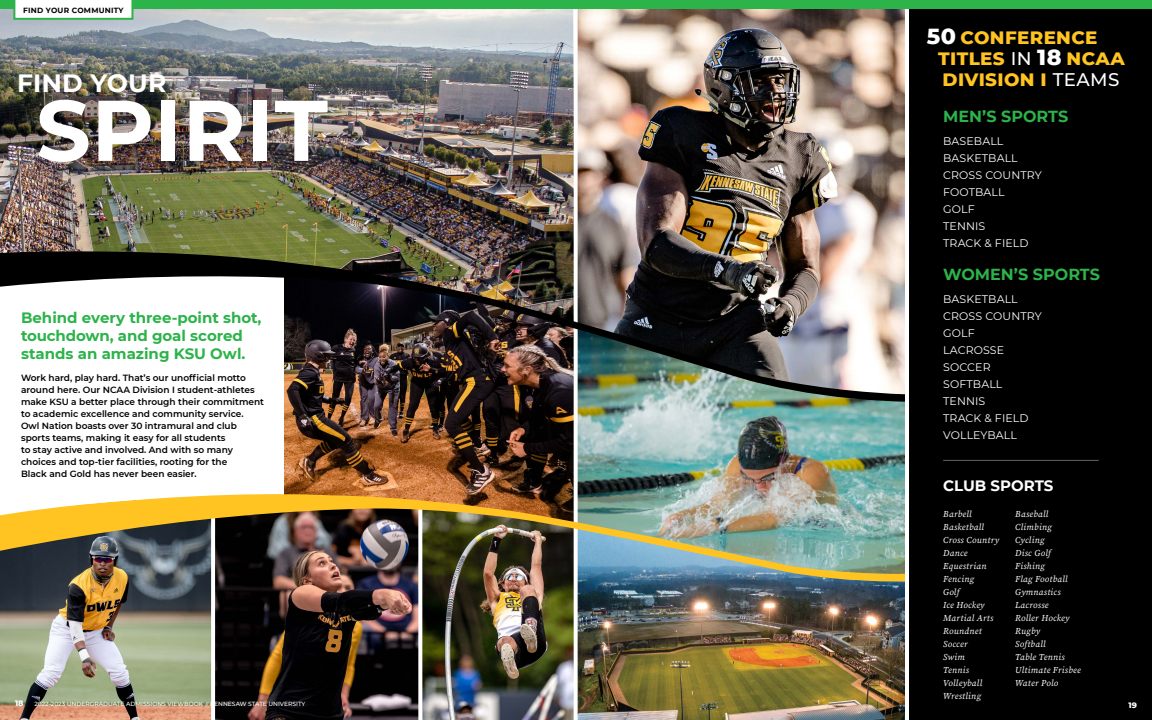
<style>
.page{position:relative;width:1152px;height:720px;background:#fff}
.page>*{position:absolute;margin:0;border:0;box-sizing:border-box;transform-origin:0 0}
.t1{font:700 86px "Montserrat";letter-spacing:.005em;color:#fff}
.t2{font:700 25px "Montserrat";letter-spacing:.01em;color:#fff}
.t3{font:800 18.3px/21.2px "Montserrat";letter-spacing:.02em;color:#ffc421}
.t4{font:700 16px "Montserrat";color:#2cb34a}
.t5{font:700 15px/18px "Montserrat";color:#2cb34a}
.t6{font:700 15px "Montserrat";color:#fff}
.t7{font:11px/17px "Montserrat";letter-spacing:.01em;color:#fff}
.t8{font:600 9px/12px "Montserrat";color:#000}
.t9{font:italic 9px "Source Serif Variable";letter-spacing:.03em;color:#fff}
.t10{font:800 8px "Montserrat";color:#fff}
.t11{font:700 7.5px "Montserrat";letter-spacing:.03em;color:#000}
.t12{font:500 6px "Montserrat";color:#fff}
.s1{font-size:22.3px;color:#fff}
.s2{font-weight:500;color:#fff}
.s3{font-weight:500;font-size:18.2px;color:#fff}
.s4{font-size:5px}
</style>
<div class="page">
<img style="left:285px;top:402px;width:289px;height:61px">
<img style="left:0;top:606px;width:211px;height:114px">
<img style="left:422px;top:606px;width:152px;height:114px">
<img style="left:215px;top:606px;width:203px;height:114px">
<svg style="left:418px;top:606px;width:1px;height:114px"></svg>
<img style="left:578px;top:8px;width:325px;height:243px">
<img style="left:0;top:8px;width:574px;height:243px">
<img style="left:578px;top:402px;width:325px;height:61px">
<img style="left:578px;top:606px;width:325px;height:114px">
<svg style="left:574px;top:8px;width:4px;height:712px"></svg>
<img style="left:0;top:463px;width:903px;height:143px">
<img style="left:0;top:251px;width:903px;height:151px">
<div style="left:903px;top:8px;width:249px;height:712px;background:#000"></div>
<hr style="left:943px;top:460px;width:156px;height:1px;background:#636466">
<div style="left:0;top:0;width:1152px;height:8px;background:#2cb34a"></div>
<svg style="left:13px;top:0;width:120px;height:20px"></svg>
<p class="t11" style="left:23px;top:5px;width:102px">FIND YOUR COMMUNITY</p>
<h2 class="t2" style="left:17px;top:65px;width:151px">FIND YOUR</h2>
<h1 class="t1" style="left:36px;top:68px;width:293px">SPIRIT</h1>
<h3 class="t5" style="left:21px;top:308px;width:242px">Behind every three-point shot, touchdown, and goal scored stands an amazing KSU Owl.</h3>
<p class="t8" style="left:21px;top:371px;width:245px">Work hard, play hard. That’s our unofficial motto around here. Our NCAA Division I student-athletes make KSU a better place through their commitment to academic excellence and community service.<br>Owl Nation boasts over 30 intramural and club sports teams, making it easy for all students<br>to stay active and involved. And with so many choices and top-tier facilities, rooting for the<br>Black and Gold has never been easier.</p>
<h3 class="t3" style="left:938px;top:25px;width:188px;text-indent:-11px"><span class="s1">50</span> CONFERENCE<br>TITLES <span class="s2">IN</span> <span class="s1">18</span> NCAA<br>DIVISION I <span class="s3">TEAMS</span></h3>
<h3 class="t4" style="left:943px;top:105px;width:127px">MEN’S SPORTS</h3>
<p class="t7" style="left:943px;top:132px;width:100px">BASEBALL<br>BASKETBALL<br>CROSS COUNTRY<br>FOOTBALL<br>GOLF<br>TENNIS<br>TRACK &amp; FIELD</p>
<h3 class="t4" style="left:943px;top:263px;width:158px">WOMEN’S SPORTS</h3>
<p class="t7" style="left:943px;top:290px;width:100px">BASKETBALL<br>CROSS COUNTRY<br>GOLF<br>LACROSSE<br>SOCCER<br>SOFTBALL<br>TENNIS<br>TRACK &amp; FIELD<br>VOLLEYBALL</p>
<h3 class="t6" style="left:943px;top:475px;width:112px">CLUB SPORTS</h3>
<p class="t9" style="left:943px;top:508px;width:30px">Barbell</p>
<p class="t9" style="left:1015px;top:508px;width:35px">Baseball</p>
<p class="t9" style="left:943px;top:521px;width:42px">Basketball</p>
<p class="t9" style="left:1015px;top:521px;width:38px">Climbing</p>
<p class="t9" style="left:943px;top:534px;width:57px">Cross Country</p>
<p class="t9" style="left:1015px;top:534px;width:31px">Cycling</p>
<p class="t9" style="left:943px;top:547px;width:26px">Dance</p>
<p class="t9" style="left:1015px;top:547px;width:37px">Disc Golf</p>
<p class="t9" style="left:943px;top:560px;width:45px">Equestrian</p>
<p class="t9" style="left:1015px;top:560px;width:31px">Fishing</p>
<p class="t9" style="left:943px;top:573px;width:32px">Fencing</p>
<p class="t9" style="left:1015px;top:573px;width:54px">Flag Football</p>
<p class="t9" style="left:943px;top:586px;width:18px">Golf</p>
<p class="t9" style="left:1015px;top:586px;width:47px">Gymnastics</p>
<p class="t9" style="left:943px;top:599px;width:43px">Ice Hockey</p>
<p class="t9" style="left:1015px;top:599px;width:35px">Lacrosse</p>
<p class="t9" style="left:943px;top:612px;width:52px">Martial Arts</p>
<p class="t9" style="left:1015px;top:612px;width:56px">Roller Hockey</p>
<p class="t9" style="left:943px;top:625px;width:40px">Roundnet</p>
<p class="t9" style="left:1015px;top:625px;width:27px">Rugby</p>
<p class="t9" style="left:943px;top:638px;width:26px">Soccer</p>
<p class="t9" style="left:1015px;top:638px;width:32px">Softball</p>
<p class="t9" style="left:943px;top:651px;width:23px">Swim</p>
<p class="t9" style="left:1015px;top:651px;width:51px">Table Tennis</p>
<p class="t9" style="left:943px;top:664px;width:27px">Tennis</p>
<p class="t9" style="left:1015px;top:664px;width:67px">Ultimate Frisbee</p>
<p class="t9" style="left:943px;top:677px;width:41px">Volleyball</p>
<p class="t9" style="left:1015px;top:677px;width:45px">Water Polo</p>
<p class="t9" style="left:943px;top:690px;width:39px">Wrestling</p>
<p class="t10" style="left:15px;top:697px;width:10px">18</p>
<p class="t12" style="left:34px;top:700px;width:273px">2022-2023 UNDERGRADUATE ADMISSIONS VIEWBOOK <span class="s4">//</span> KENNESAW STATE UNIVERSITY</p>
<p class="t10" style="left:1128px;top:699px;width:10px">19</p>
</div>
